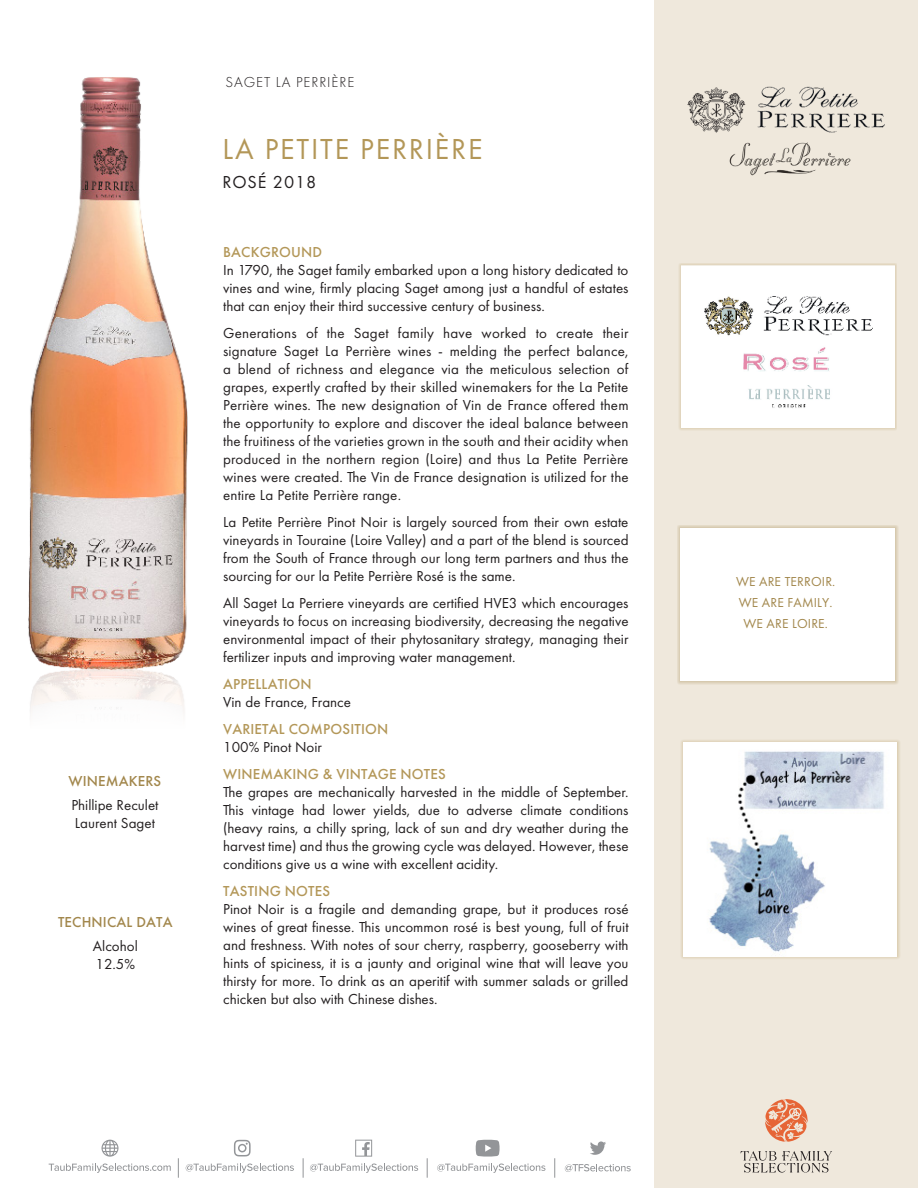
<style>
.page{position:relative;width:918px;height:1188px;background:#fff}
.page>*{position:absolute;margin:0;border:0;box-sizing:border-box;transform-origin:0 0}
.t1{font:30px "Futura PT";letter-spacing:.06em;color:#b39758}
.t2{font:18px "Futura PT";letter-spacing:.05em;color:#231f20}
.Para_Body{font:15px/18px "Futura PT";color:#231f20;text-align:justify}
.t3{font:500 15px "Futura PT";letter-spacing:.01em;color:#b39758}
.t4{font:500 15px "Futura PT";letter-spacing:.01em;color:#a2874c}
.t5{font:300 15px "Futura PT";letter-spacing:.06em;color:#231f20}
.t6{font:13.5px "Futura PT";letter-spacing:.01em;color:#a2874c}
</style>
<div class="page">
<div style="left:654px;top:0;width:264px;height:1188px;background:#efe8dc"></div>
<div style="left:677px;top:525px;width:221px;height:159px;background:#ddd1ba"></div>
<div style="left:680px;top:528px;width:215px;height:153px;background:#fff"></div>
<img style="left:28px;top:77px;width:159px;height:589px">
<img style="left:30px;top:666px;width:154px;height:47px">
<img style="left:687px;top:86px;width:198px;height:90px">
<div style="left:680px;top:739px;width:220px;height:221px;background:#b39758;opacity:.65"></div>
<img style="left:683px;top:743px;width:214px;height:213px">
<svg style="left:565px;top:1164px;width:66px;height:8px"></svg>
<svg style="left:49px;top:1164px;width:122px;height:9px"></svg>
<svg style="left:186px;top:1164px;width:108px;height:9px"></svg>
<svg style="left:310px;top:1164px;width:108px;height:9px"></svg>
<svg style="left:437px;top:1164px;width:108px;height:9px"></svg>
<svg style="left:554px;top:1158px;width:1px;height:20px"></svg>
<svg style="left:303px;top:1158px;width:1px;height:20px"></svg>
<svg style="left:178px;top:1158px;width:1px;height:20px"></svg>
<svg style="left:355px;top:1140px;width:17px;height:17px"></svg>
<svg style="left:234px;top:1140px;width:17px;height:16px"></svg>
<svg style="left:427px;top:1158px;width:1px;height:20px"></svg>
<svg style="left:590px;top:1141px;width:16px;height:14px"></svg>
<svg style="left:102px;top:1140px;width:16px;height:17px"></svg>
<svg style="left:476px;top:1140px;width:24px;height:17px"></svg>
<svg style="left:740px;top:1151px;width:92px;height:22px"></svg>
<svg style="left:765px;top:1099px;width:43px;height:43px"></svg>
<div style="left:678px;top:263px;width:219px;height:168px;background:#b39758;opacity:.65"></div>
<img style="left:682px;top:263px;width:212px;height:164px">
<p class="t4" style="left:69px;top:772px;width:94px">WINEMAKERS</p>
<p class="Para_Body" style="left:71px;top:796px;width:89px">Phillipe Reculet</p>
<p class="Para_Body" style="left:75px;top:814px;width:81px">Laurent Saget</p>
<p class="t4" style="left:58px;top:913px;width:116px">TECHNICAL DATA</p>
<p class="Para_Body" style="left:93px;top:937px;width:46px">Alcohol<br>12.5%</p>
<p class="t5" style="left:225px;top:74px;width:130px">SAGET LA PERRIÈRE</p>
<p class="t1" style="left:223px;top:131px;width:261px">LA PETITE PERRIÈRE</p>
<p class="t2" style="left:222px;top:171px;width:96px">ROSÉ 2018</p>
<p class="t3" style="left:223px;top:243px;width:100px">BACKGROUND</p>
<p class="Para_Body" style="left:223px;top:261px;width:407px">In 1790, the Saget family embarked upon a long history dedicated to vines and wine, firmly placing Saget among just a handful of estates that can enjoy their third successive century of business.</p>
<p class="Para_Body" style="left:223px;top:324px;width:407px">Generations of the Saget family have worked to create their signature Saget La Perrière wines - melding the perfect balance, a blend of richness and elegance via the meticulous selection of grapes, expertly crafted by their skilled winemakers for the La Petite Perrière wines. The new designation of Vin de France offered them the opportunity to explore and discover the ideal balance between the fruitiness of the varieties grown in the south and their acidity when produced in the northern region (Loire) and thus La Petite Perrière wines were created. The Vin de France designation is utilized for the entire La Petite Perrière range.</p>
<p class="Para_Body" style="left:223px;top:513px;width:407px">La Petite Perrière Pinot Noir is largely sourced from their own estate vineyards in Touraine (Loire Valley) and a part of the blend is sourced from the South of France through our long term partners and thus the sourcing for our la Petite Perrière Rosé is the same.</p>
<p class="Para_Body" style="left:223px;top:594px;width:407px">All Saget La Perriere vineyards are certified HVE3 which encourages vineyards to focus on increasing biodiversity, decreasing the negative environmental impact of their phytosanitary strategy, managing their fertilizer inputs and improving water management.</p>
<p class="t3" style="left:223px;top:675px;width:90px">APPELLATION</p>
<p class="Para_Body" style="left:223px;top:693px;width:129px">Vin de France, France</p>
<p class="t3" style="left:223px;top:720px;width:167px">VARIETAL COMPOSITION</p>
<p class="Para_Body" style="left:223px;top:738px;width:100px">100% Pinot Noir</p>
<p class="t3" style="left:223px;top:765px;width:224px">WINEMAKING &amp; VINTAGE NOTES</p>
<p class="Para_Body" style="left:223px;top:783px;width:407px">The grapes are mechanically harvested in the middle of September.<br>This vintage had lower yields, due to adverse climate conditions (heavy rains, a chilly spring, lack of sun and dry weather during the harvest time) and thus the growing cycle was delayed. However, these conditions give us a wine with excellent acidity.</p>
<p class="t3" style="left:223px;top:882px;width:108px">TASTING NOTES</p>
<p class="Para_Body" style="left:223px;top:900px;width:407px">Pinot Noir is a fragile and demanding grape, but it produces rosé wines of great finesse. This uncommon rosé is best young, full of fruit and freshness. With notes of sour cherry, raspberry, gooseberry with hints of spiciness, it is a jaunty and original wine that will leave you thirsty for more. To drink as an aperitif with summer salads or grilled chicken but also with Chinese dishes.</p>
<p class="t6" style="left:736px;top:574px;width:101px">WE ARE TERROIR.</p>
<p class="t6" style="left:739px;top:595px;width:95px">WE ARE FAMILY.</p>
<p class="t6" style="left:743px;top:616px;width:86px">WE ARE LOIRE.</p>
</div>
